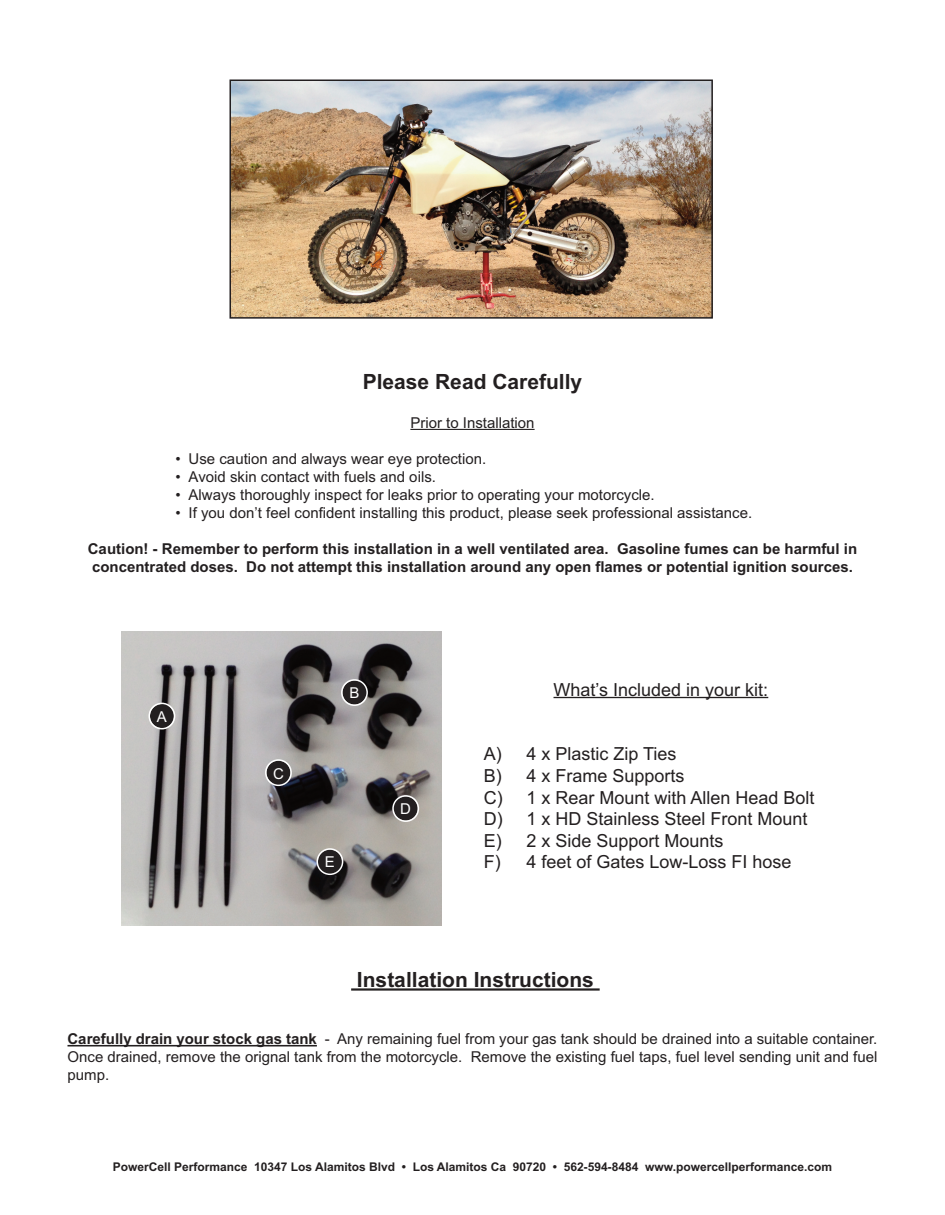
<style>
.page{position:relative;width:945px;height:1215px;background:#fff}
.page>*{position:absolute;margin:0;border:0;box-sizing:border-box;transform-origin:0 0}
.t1{font:700 21px "Arial";color:#231f20}
.t2{font:18px/21.6px "Arial";color:#231f20}
.t3{font:15px/18px "Arial";color:#231f20;text-align:justify}
.t4{font:700 15px/18px "Arial";color:#231f20}
.t5{font:15px "Arial";color:#fff}
.t6{font:700 12px "Arial";color:#231f20}
.s1{font-weight:700}
</style>
<div class="page">
<hr style="left:351px;top:988px;width:249px;height:3px;background:#231f20">
<hr style="left:68px;top:1045px;width:249px;height:1px;background:#231f20">
<img style="left:122px;top:632px;width:320px;height:294px">
<hr style="left:554px;top:697px;width:214px;height:1px;background:#231f20">
<svg style="left:148px;top:703px;width:27px;height:26px"></svg>
<svg style="left:341px;top:679px;width:27px;height:27px"></svg>
<svg style="left:317px;top:848px;width:26px;height:27px"></svg>
<svg style="left:265px;top:759px;width:27px;height:27px"></svg>
<svg style="left:392px;top:795px;width:27px;height:27px"></svg>
<img style="left:233px;top:83px;width:477px;height:233px">
<div style="left:230px;top:80px;width:483px;height:239px;border:2px solid #231f20"></div>
<hr style="left:410px;top:429px;width:125px;height:1px;background:#231f20">
<h1 class="t1" style="left:363px;top:369px;width:221px">Please Read Carefully</h1>
<p class="t3" style="left:410px;top:414px;width:126px">Prior to Installation</p>
<p class="t3" style="left:176px;top:450px;width:312px">• Use caution and always wear eye protection.</p>
<p class="t3" style="left:176px;top:468px;width:262px">• Avoid skin contact with fuels and oils.</p>
<p class="t3" style="left:176px;top:486px;width:481px">• Always thoroughly inspect for leaks prior to operating your motorcycle.</p>
<p class="t3" style="left:176px;top:504px;width:578px">• If you don’t feel confident installing this product, please seek professional assistance.</p>
<p class="t4" style="left:88px;top:540px;width:771px">Caution! - Remember to perform this installation in a well ventilated area. Gasoline fumes can be harmful in concentrated doses. Do not attempt this installation around any open flames or potential ignition sources.</p>
<p class="t5" style="left:157px;top:708px;width:12px">A</p>
<p class="t5" style="left:273px;top:765px;width:12px">C</p>
<p class="t5" style="left:349px;top:684px;width:12px">B</p>
<p class="t5" style="left:325px;top:854px;width:12px">E</p>
<p class="t5" style="left:400px;top:800px;width:12px">D</p>
<p class="t2" style="left:554px;top:679px;width:216px">What’s Included in your kit:</p>
<p class="t2" style="left:484px;top:743px;width:332px">A) 4 x Plastic Zip Ties<br>B) 4 x Frame Supports<br>C) 1 x Rear Mount with Allen Head Bolt<br>D) 1 x HD Stainless Steel Front Mount<br>E) 2 x Side Support Mounts<br>F) 4 feet of Gates Low-Loss FI hose</p>
<h1 class="t1" style="left:357px;top:968px;width:238px">Installation Instructions</h1>
<p class="t3" style="left:67px;top:1030px;width:811px"><span class="s1">Carefully drain your stock gas tank</span> - Any remaining fuel from your gas tank should be drained into a suitable container.<br>Once drained, remove the orignal tank from the motorcycle. Remove the existing fuel taps, fuel level sending unit and fuel pump.</p>
<p class="t6" style="left:113px;top:1160px;width:721px">PowerCell Performance 10347 Los Alamitos Blvd • Los Alamitos Ca 90720 • 562-594-8484 www.powercellperformance.com</p>
</div>
